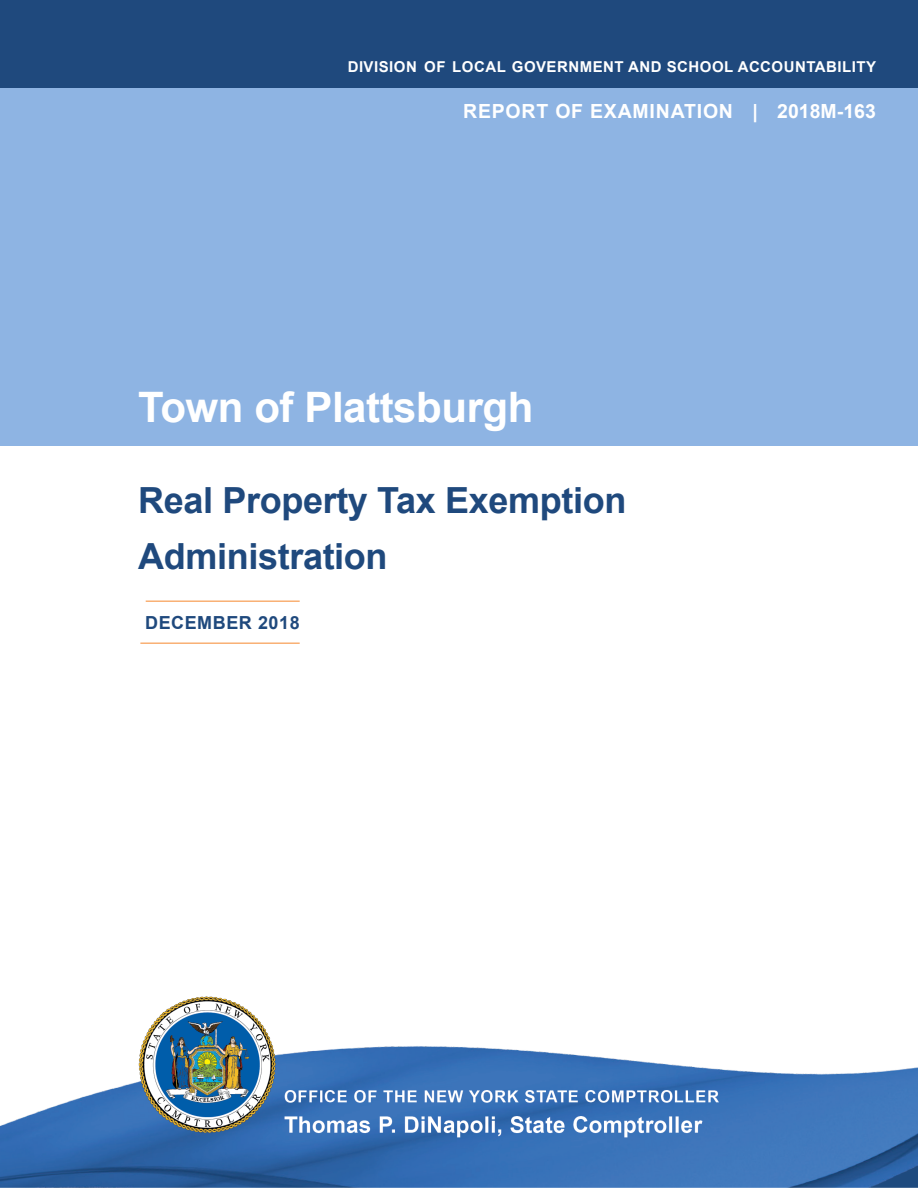
<style>
.page{position:relative;width:918px;height:1188px;background:#fff}
.page>*{position:absolute;margin:0;border:0;box-sizing:border-box;transform-origin:0 0}
.t1{font:700 42px "Arial";letter-spacing:-.01em;color:#fff}
.t2{font:700 36px/55.5px "Arial";letter-spacing:-.01em;color:#1f497d}
.t3{font:700 19.5px "Arial";letter-spacing:.04em;color:#fff}
.t4{font:700 18px "Arial";letter-spacing:.03em;color:#1f497d}
.t5{font:700 15px "Arial";letter-spacing:.03em;color:#fff}
</style>
<div class="page">
<div style="left:0;top:0;width:918px;height:446px;background:#8eb4e3"></div>
<div style="left:0;top:0;width:918px;height:88px;background:#1f497d"></div>
<hr style="left:146px;top:600px;width:154px;height:2px;background:#f9b074">
<hr style="left:140px;top:642px;width:160px;height:2px;background:#f9b074">
<img style="left:0;top:996px;width:918px;height:192px">
<p class="t5" style="left:348px;top:56px;width:530px">DIVISION OF LOCAL GOVERNMENT AND SCHOOL ACCOUNTABILITY</p>
<h3 class="t3" style="left:463px;top:98px;width:414px">REPORT OF EXAMINATION | 2018M-163</h3>
<h1 class="t1" style="left:138px;top:379px;width:397px">Town of Plattsburgh</h1>
<h2 class="t2" style="left:138px;top:474px;width:490px">Real Property Tax Exemption<br>Administration</h2>
<p class="t4" style="left:145px;top:611px;width:156px">DECEMBER 2018</p>
</div>
